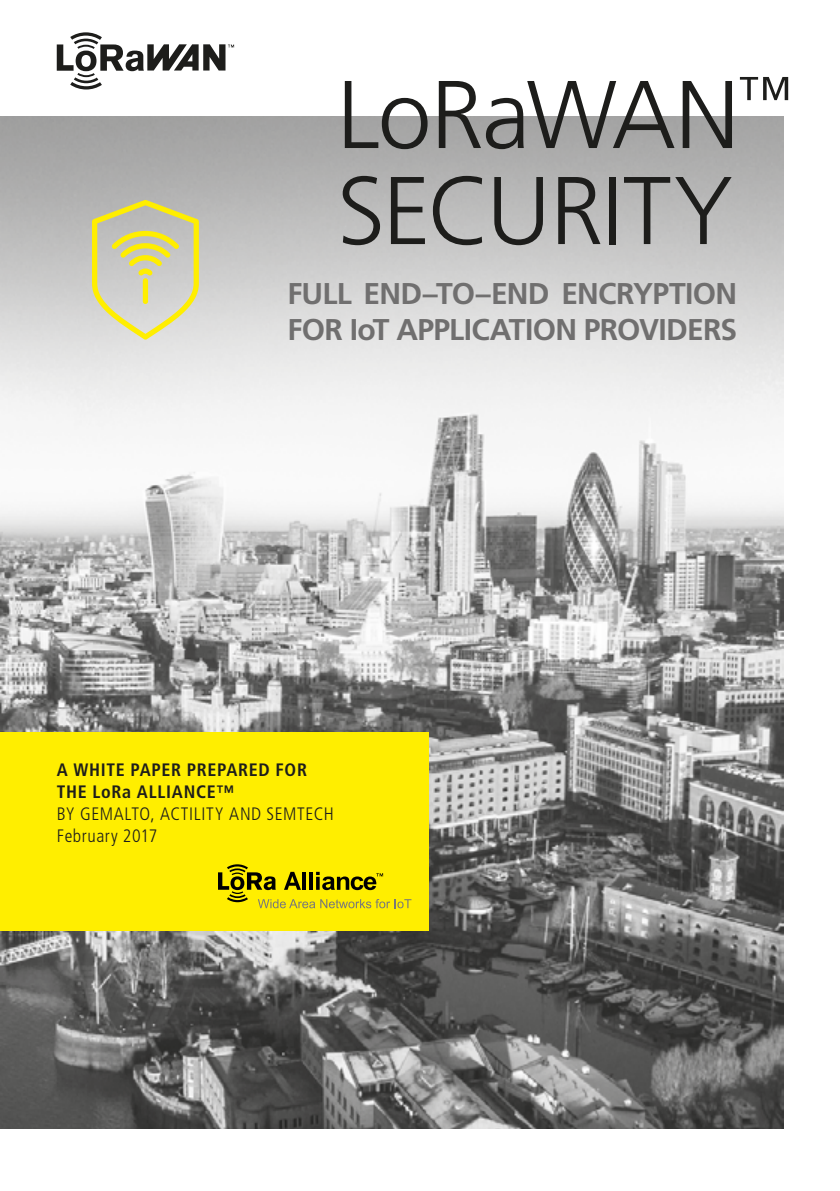
<style>
.page{position:relative;width:840px;height:1191px;background:#fff}
.page>*{position:absolute;margin:0;border:0;box-sizing:border-box;transform-origin:0 0}
.t1{font:300 96px/96px "Frutiger LT Std";letter-spacing:-.02em;color:#1d1d1b}
.t2{font:700 30px/36px "Frutiger LT Std";letter-spacing:-.025em;color:#706f6f}
.t3{font:300 condensed 18px/22px "Frutiger LT Std";letter-spacing:.035em;color:#1d1d1b}
.t4{font:700 condensed 18px/22px "Frutiger LT Std";letter-spacing:.04em;color:#1d1d1b}
</style>
<div class="page">
<img style="left:0;top:116px;width:782px;height:1012px">
<div style="left:0;top:732px;width:428px;height:198px;background:#fe0"></div>
<svg style="left:57px;top:32px;width:177px;height:57px"></svg>
<svg style="left:92px;top:200px;width:107px;height:140px;background:#d5d1a0"></svg>
<svg style="left:218px;top:864px;width:193px;height:44px"></svg>
<h1 class="t1" style="left:337px;top:68px;width:456px">LoRaWAN<sup>™<br></sup>SECURITY</h1>
<p class="t2" style="left:287px;top:275px;width:451px">FULL END–TO–END ENCRYPTION<br>FOR IoT APPLICATION PROVIDERS</p>
<p class="t4" style="left:57px;top:759px;width:252px">A WHITE PAPER PREPARED FOR<br>THE LoRa ALLIANCE™</p>
<p class="t3" style="left:57px;top:803px;width:278px">BY GEMALTO, ACTILITY AND SEMTECH<br>February 2017</p>
</div>
